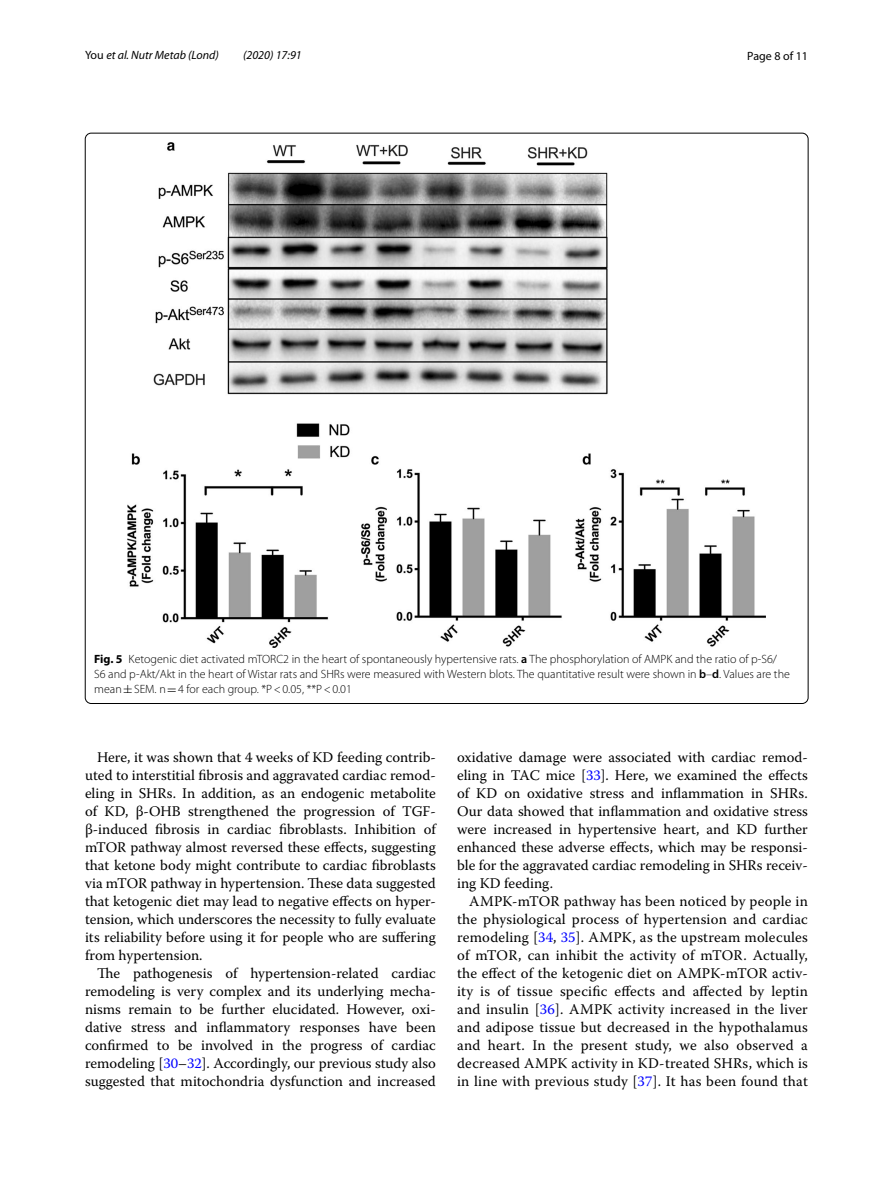
<style>
.page{position:relative;width:893px;height:1187px;background:#fff}
.page>*{position:absolute;margin:0;border:0;box-sizing:border-box;transform-origin:0 0}
.t1{font:14.7px/18px "Warnock Pro";color:#000;text-align:justify}
.t2{font:300 12px/15px "Myriad Pro";color:#000}
.t3{font:italic 12px "Myriad Pro";color:#000}
.t4{font:12px "Myriad Pro";color:#000}
.s1{font-style:normal}
.s2{font-weight:700}
.s3{font-weight:600}
.s4{font-family:"MTSY";font-weight:400}
.s5{color:#00f}
</style>
<div class="page">
<img style="left:128px;top:142px;width:638px;height:506px">
<p class="t3" style="left:85px;top:48px;width:135px"><span class="s1">You</span> et al. Nutr Metab (Lond)</p>
<p class="t3" style="left:243px;top:48px;width:60px">(2020) 17:91</p>
<p class="t4" style="left:747px;top:48px;width:62px">Page 8 of 11</p>
<p class="t2" style="left:94px;top:651px;width:697px"><span class="s2">Fig. 5</span> Ketogenic diet activated mTORC2 in the heart of spontaneously hypertensive rats. <span class="s3">a</span> The phosphorylation of AMPK and the ratio of p-S6/<br>S6 and p-Akt/Akt in the heart of Wistar rats and SHRs were measured with Western blots. The quantitative result were shown in <span class="s3">b</span>–<span class="s3">d</span>. Values are the mean<span class="s4">±</span>SEM. n<span class="s4">=</span>4 for each group. *P&lt;0.05, **P&lt;0.01</p>
<p class="t1" style="left:85px;top:747px;width:352px;text-indent:12px">Here, it was shown that 4 weeks of KD feeding contrib&shy;uted to interstitial fibrosis and aggravated cardiac remod&shy;eling in SHRs. In addition, as an endogenic metabolite of KD, β-OHB strengthened the progression of TGF&shy;β-induced fibrosis in cardiac fibroblasts. Inhibition of mTOR pathway almost reversed these effects, suggesting that ketone body might contribute to cardiac fibroblasts via mTOR pathway in hypertension. These data suggested that ketogenic diet may lead to negative effects on hyper&shy;tension, which underscores the necessity to fully evaluate its reliability before using it for people who are suffering from hypertension.</p>
<p class="t1" style="left:85px;top:963px;width:352px;text-indent:12px">The pathogenesis of hypertension-related cardiac remodeling is very complex and its underlying mecha&shy;nisms remain to be further elucidated. However, oxi&shy;dative stress and inflammatory responses have been confirmed to be involved in the progress of cardiac remodeling [<span class="s5">30</span>–<span class="s5">32</span>]. Accordingly, our previous study also suggested that mitochondria dysfunction and increased</p>
<p class="t1" style="left:457px;top:747px;width:352px">oxidative damage were associated with cardiac remod&shy;eling in TAC mice [<span class="s5">33</span>]. Here, we examined the effects of KD on oxidative stress and inflammation in SHRs.<br>Our data showed that inflammation and oxidative stress were increased in hypertensive heart, and KD further enhanced these adverse effects, which may be responsi&shy;ble for the aggravated cardiac remodeling in SHRs receiv&shy;ing KD feeding.</p>
<p class="t1" style="left:457px;top:891px;width:352px;text-indent:12px">AMPK-mTOR pathway has been noticed by people in the physiological process of hypertension and cardiac remodeling [<span class="s5">34</span>, <span class="s5">35</span>]. AMPK, as the upstream molecules of mTOR, can inhibit the activity of mTOR. Actually, the effect of the ketogenic diet on AMPK-mTOR activ&shy;ity is of tissue specific effects and affected by leptin and insulin [<span class="s5">36</span>]. AMPK activity increased in the liver and adipose tissue but decreased in the hypothalamus and heart. In the present study, we also observed a decreased AMPK activity in KD-treated SHRs, which is in line with previous study [<span class="s5">37</span>]. It has been found that</p>
</div>
